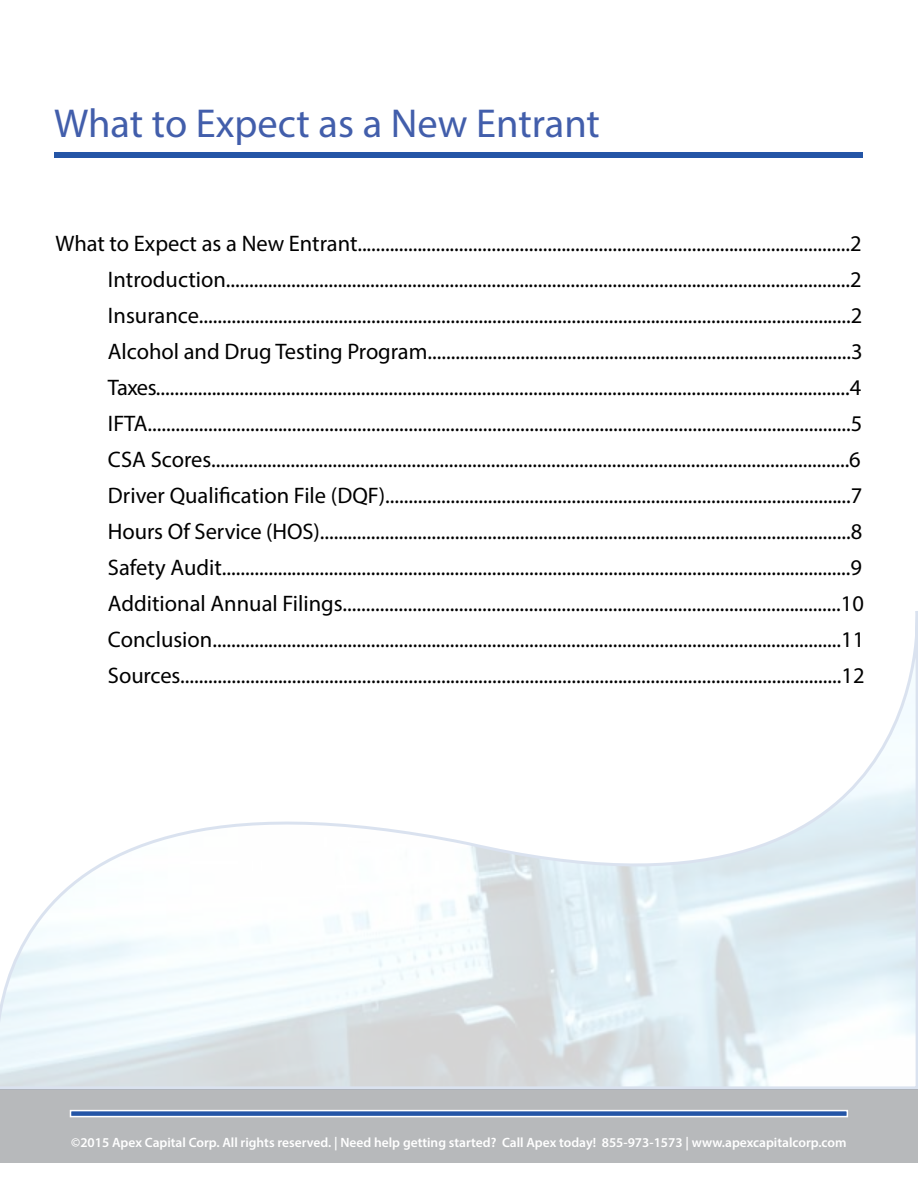
<style>
.page{position:relative;width:918px;height:1188px;background:#fff}
.page>*{position:absolute;margin:0;border:0;box-sizing:border-box;transform-origin:0 0}
.t1{font:40.5px "Myriad Pro";color:#425eab}
.t2{font:22.5px/36px "Myriad Pro";color:#000}
.t3{font:600 13.5px "Myriad Pro";color:#fff}
</style>
<div class="page">
<div style="left:0;top:1089px;width:918px;height:74px;background:#b7b9bb"></div>
<svg style="left:70px;top:1110px;width:778px;height:7px;background:#7292c5"></svg>
<svg style="left:0;top:611px;width:918px;height:478px"></svg>
<div style="left:55px;top:152px;width:808px;height:6px;background:#2455a6"></div>
<h1 class="t1" style="left:54px;top:99px;width:548px">What to Expect as a New Entrant</h1>
<p class="t2" style="left:108px;top:225px;width:758px;text-indent:-52px">What to Expect as a New Entrant..........................................................................................................2<br>Introduction......................................................................................................................................2<br>Insurance............................................................................................................................................2<br>Alcohol and Drug Testing Program...........................................................................................3<br>Taxes.....................................................................................................................................................4<br>IFTA.......................................................................................................................................................5<br>CSA Scores.........................................................................................................................................6<br>Driver Qualification File (DQF)....................................................................................................7<br>Hours Of Service (HOS)..................................................................................................................8<br>Safety Audit.......................................................................................................................................9<br>Additional Annual Filings...........................................................................................................10<br>Conclusion.......................................................................................................................................11<br>Sources..............................................................................................................................................12</p>
<p class="t3" style="left:71px;top:1134px;width:777px">©2015 Apex Capital Corp. All rights reserved. | Need help getting started? Call Apex today! 855-973-1573 | www.apexcapitalcorp.com</p>
</div>
